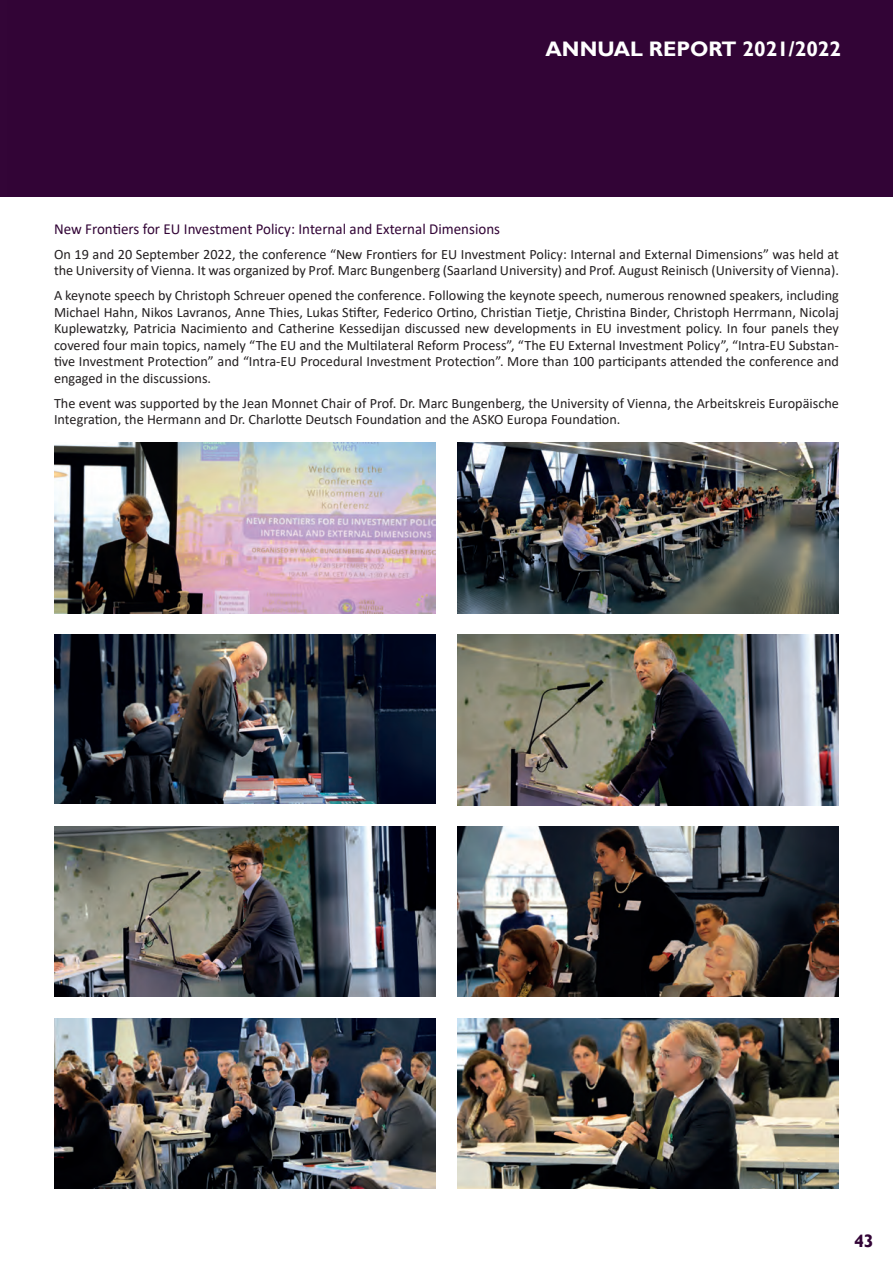
<style>
.page{position:relative;width:893px;height:1263px;background:#fff}
.page>*{position:absolute;margin:0;border:0;box-sizing:border-box;transform-origin:0 0}
.t1{font:700 21px "Gill Sans";color:#fff}
.t2{font:700 18px "Gill Sans";color:#320436}
.t3{font:15.3px "Calibri";color:#320436}
.t4{font:14.25px/16.5px "Calibri";color:#231f20}
</style>
<div class="page">
<div style="left:0;top:0;width:893px;height:197px;background:#320436"></div>
<img style="left:54px;top:443px;width:382px;height:170px">
<img style="left:457px;top:443px;width:382px;height:170px">
<img style="left:54px;top:635px;width:382px;height:169px">
<img style="left:457px;top:635px;width:382px;height:170px">
<img style="left:54px;top:826px;width:382px;height:171px">
<img style="left:457px;top:826px;width:382px;height:171px">
<img style="left:54px;top:1018px;width:382px;height:170px">
<img style="left:457px;top:1018px;width:382px;height:170px">
<h1 class="t1" style="left:546px;top:36px;width:297px">ANNUAL REPORT 2021/2022</h1>
<p class="t3" style="left:54px;top:218px;width:448px">New Frontiers for EU Investment Policy: Internal and External Dimensions</p>
<p class="t4" style="left:54px;top:245px;width:786px">On 19 and 20 September 2022, the conference “New Frontiers for EU Investment Policy: Internal and External Dimensions” was held at the University of Vienna. It was organized by Prof. Marc Bungenberg (Saarland University) and Prof. August Reinisch (University of Vienna).</p>
<p class="t4" style="left:54px;top:287px;width:786px;text-align:justify">A keynote speech by Christoph Schreuer opened the conference. Following the keynote speech, numerous renowned speakers, including Michael Hahn, Nikos Lavranos, Anne Thies, Lukas Stifter, Federico Ortino, Christian Tietje, Christina Binder, Christoph Herrmann, Nicolaj Kuplewatzky, Patricia Nacimiento and Catherine Kessedijan discussed new developments in EU investment policy. In four panels they covered four main topics, namely “The EU and the Multilateral Reform Process”, “The EU External Investment Policy”, “Intra-EU Substan&shy;tive Investment Protection” and “Intra-EU Procedural Investment Protection”. More than 100 participants attended the conference and engaged in the discussions.</p>
<p class="t4" style="left:54px;top:394px;width:786px">The event was supported by the Jean Monnet Chair of Prof. Dr. Marc Bungenberg, the University of Vienna, the Arbeitskreis Europäische<br>Integration, the Hermann and Dr. Charlotte Deutsch Foundation and the ASKO Europa Foundation.</p>
<p class="t2" style="left:854px;top:1230px;width:21px">43</p>
</div>
